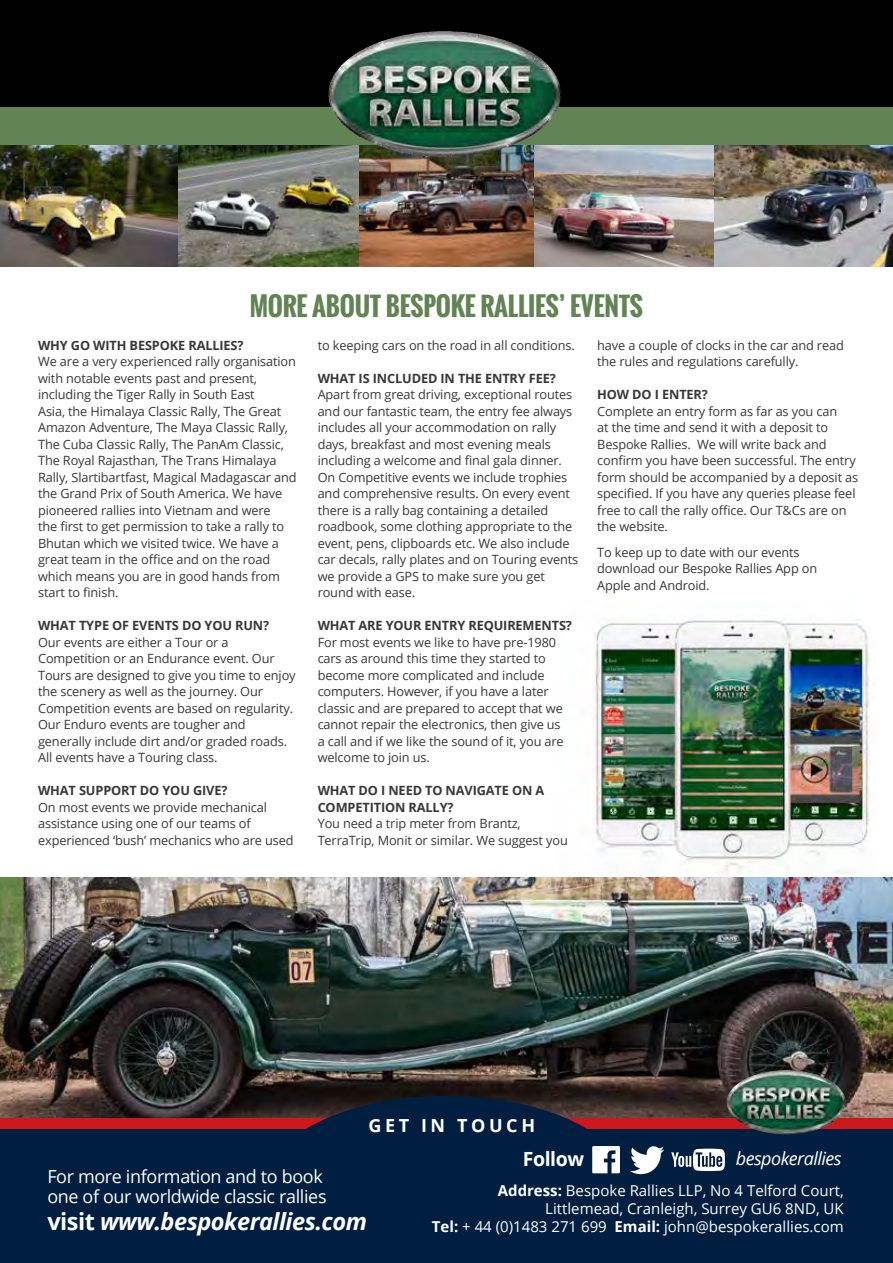
<style>
.page{position:relative;width:893px;height:1263px;background:#fff}
.page>*{position:absolute;margin:0;border:0;box-sizing:border-box;transform-origin:0 0}
.t1{font:700 25.5px "Oswald";letter-spacing:-.01em;color:#628353}
.t2{font:italic 700 23.55px "Open Sans";letter-spacing:-.02em;color:#fff}
.t3{font:700 19.5px "Open Sans";letter-spacing:-.02em;color:#fff}
.t4{font:18px/19.4px "Open Sans";letter-spacing:-.02em;color:#fff}
.t5{font:italic 18px "Open Sans";letter-spacing:-.03em;color:#fff}
.t6{font:700 18px "Open Sans";letter-spacing:.2em;color:#fff}
.t7{font:15px/18px "Open Sans";color:#fff;text-align:right}
.t8{font:12.75px/16.5px "Open Sans";letter-spacing:-.01em;color:#383838}
.t9{font:700 12.75px/16.5px "Open Sans";letter-spacing:-.01em;color:#383838}
.s1{font-weight:700}
.s2{font-style:normal}
</style>
<div class="page">
<img style="left:0;top:145px;width:178px;height:122px">
<img style="left:358px;top:145px;width:535px;height:122px">
<img style="left:178px;top:145px;width:180px;height:122px">
<img style="left:592px;top:619px;width:282px;height:255px">
<svg style="left:0;top:106px;width:893px;height:39px;background:#57794f"></svg>
<div style="left:0;top:0;width:893px;height:106px;background:#000"></div>
<img style="left:0;top:877px;width:893px;height:241px">
<img style="left:328px;top:31px;width:119px;height:89px">
<svg style="left:0;top:1118px;width:893px;height:11px;background:#b12120"></svg>
<div style="left:0;top:1129px;width:893px;height:134px;background:#001f40"></div>
<svg style="left:266px;top:1096px;width:361px;height:78px"></svg>
<svg style="left:630px;top:1146px;width:34px;height:28px"></svg>
<svg style="left:592px;top:1146px;width:28px;height:27px"></svg>
<svg style="left:671px;top:1149px;width:54px;height:22px"></svg>
<img style="left:727px;top:1070px;width:60px;height:46px">
<h1 class="t1" style="left:250px;top:287px;width:395px">MORE ABOUT BESPOKE RALLIES’ EVENTS</h1>
<p class="t9" style="left:38px;top:336px;width:207px">WHY GO WITH BESPOKE RALLIES?</p>
<p class="t8" style="left:38px;top:353px;width:260px">We are a very experienced rally organisation with notable events past and present, including the Tiger Rally in South East<br>Asia, the Himalaya Classic Rally, The Great Amazon Adventure, The Maya Classic Rally, The Cuba Classic Rally, The PanAm Classic, The Royal Rajasthan, The Trans Himalaya Rally, Slartibartfast, Magical Madagascar and the Grand Prix of South America. We have pioneered rallies into Vietnam and were<br>the first to get permission to take a rally to Bhutan which we visited twice. We have a great team in the office and on the road which means you are in good hands from start to finish.</p>
<p class="t9" style="left:38px;top:617px;width:233px">WHAT TYPE OF EVENTS DO YOU RUN?</p>
<p class="t8" style="left:38px;top:633px;width:259px">Our events are either a Tour or a Competition or an Endurance event. Our Tours are designed to give you time to enjoy the scenery as well as the journey. Our Competition events are based on regularity.<br>Our Enduro events are tougher and generally include dirt and/or graded roads.<br>All events have a Touring class.</p>
<p class="t9" style="left:38px;top:782px;width:191px">WHAT SUPPORT DO YOU GIVE?</p>
<p class="t8" style="left:38px;top:798px;width:257px">On most events we provide mechanical assistance using one of our teams of experienced ‘bush’ mechanics who are used</p>
<p class="t8" style="left:318px;top:336px;width:259px">to keeping cars on the road in all conditions.</p>
<p class="t9" style="left:318px;top:369px;width:240px">WHAT IS INCLUDED IN THE ENTRY FEE?</p>
<p class="t8" style="left:318px;top:386px;width:262px">Apart from great driving, exceptional routes and our fantastic team, the entry fee always includes all your accommodation on rally days, breakfast and most evening meals including a welcome and final gala dinner.<br>On Competitive events we include trophies and comprehensive results. On every event there is a rally bag containing a detailed roadbook, some clothing appropriate to the event, pens, clipboards etc. We also include car decals, rally plates and on Touring events we provide a GPS to make sure you get round with ease.</p>
<p class="t9" style="left:318px;top:617px;width:256px">WHAT ARE YOUR ENTRY REQUIREMENTS?</p>
<p class="t8" style="left:318px;top:633px;width:248px">For most events we like to have pre-1980 cars as around this time they started to become more complicated and include computers. However, if you have a later classic and are prepared to accept that we cannot repair the electronics, then give us a call and if we like the sound of it, you are welcome to join us.</p>
<p class="t9" style="left:318px;top:782px;width:228px">WHAT DO I NEED TO NAVIGATE ON A<br>COMPETITION RALLY?</p>
<p class="t8" style="left:318px;top:815px;width:252px">You need a trip meter from Brantz,<br>TerraTrip, Monit or similar. We suggest you</p>
<p class="t8" style="left:597px;top:336px;width:248px">have a couple of clocks in the car and read the rules and regulations carefully.</p>
<p class="t9" style="left:597px;top:386px;width:112px">HOW DO I ENTER?</p>
<p class="t8" style="left:597px;top:402px;width:263px">Complete an entry form as far as you can<br>at the time and send it with a deposit to Bespoke Rallies. We will write back and confirm you have been successful. The entry form should be accompanied by a deposit as specified. If you have any queries please feel free to call the rally office. Our T&amp;Cs are on the website.</p>
<p class="t8" style="left:597px;top:543px;width:222px">To keep up to date with our events download our Bespoke Rallies App on<br>Apple and Android.</p>
<h3 class="t6" style="left:368px;top:1113px;width:168px">GET IN TOUCH</h3>
<h3 class="t3" style="left:523px;top:1145px;width:63px">Follow</h3>
<h3 class="t5" style="left:736px;top:1146px;width:107px">bespokerallies</h3>
<p class="t7" style="left:432px;top:1181px;width:413px"><span class="s1">Address:</span> Bespoke Rallies LLP, No 4 Telford Court,<br>Littlemead, Cranleigh, Surrey GU6 8ND, UK<br><span class="s1">Tel:</span> + 44 (0)1483 271 699 <span class="s1">Email:</span> john@bespokerallies.com</p>
<h3 class="t4" style="left:47px;top:1166px;width:281px">For more information and to book one of our worldwide classic rallies</h3>
<h2 class="t2" style="left:47px;top:1205px;width:321px"><span class="s2">visit</span> www.bespokerallies.com</h2>
</div>
